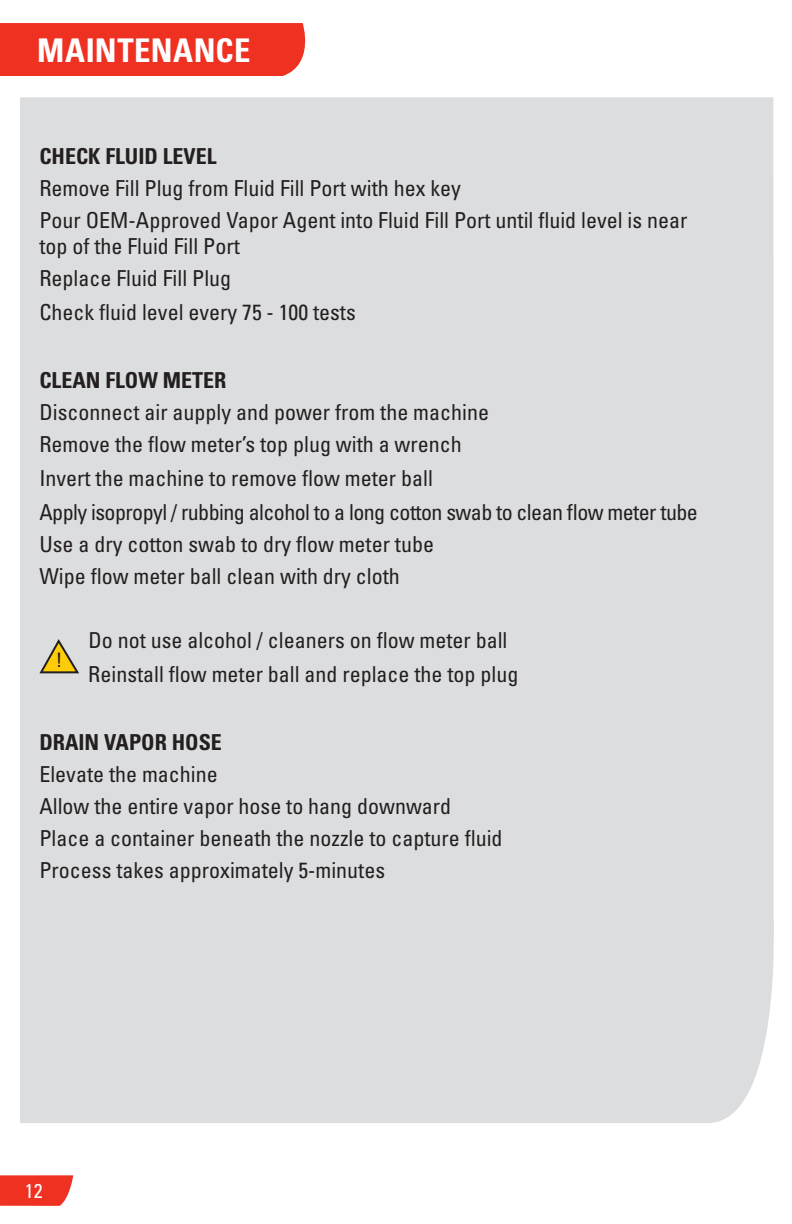
<style>
.page{position:relative;width:792px;height:1224px;background:#fff}
.page>*{position:absolute;margin:0;border:0;box-sizing:border-box;transform-origin:0 0}
.t1{font:700 condensed 32.6px "Univers LT Std";letter-spacing:.02em;color:#fff}
.t2{font:condensed 22px/26.4px "Univers LT Std";color:#231f20}
.t3{font:condensed 22px "Univers LT Std";letter-spacing:-.025em;color:#231f20}
.t4{font:700 condensed 22px "Univers LT Std";color:#231f20}
.t5{font:condensed 20px "Univers LT Std";color:#fff}
.t6{font:condensed 20px "Univers LT Std";color:#231f20}
</style>
<div class="page">
<svg style="left:0;top:1175px;width:73px;height:31px;background:#f04133"></svg>
<div style="left:0;top:23px;width:306px;height:53px;background:#ef3122"></div>
<div style="left:20px;top:97px;width:754px;height:1026px;background:#dcdddf"></div>
<svg style="left:38px;top:638px;width:43px;height:36px;background:#ccbd83"></svg>
<p class="t1" style="left:37px;top:30px;width:215px">MAINTENANCE</p>
<p class="t4" style="left:39px;top:143px;width:179px">CHECK FLUID LEVEL</p>
<p class="t2" style="left:39px;top:175px;width:423px">Remove Fill Plug from Fluid Fill Port with hex key</p>
<p class="t2" style="left:39px;top:207px;width:649px">Pour OEM-Approved Vapor Agent into Fluid Fill Port until fluid level is near top of the Fluid Fill Port</p>
<p class="t2" style="left:39px;top:265px;width:193px">Replace Fluid Fill Plug</p>
<p class="t2" style="left:39px;top:299px;width:318px">Check fluid level every 75 - 100 tests</p>
<p class="t4" style="left:39px;top:367px;width:188px">CLEAN FLOW METER</p>
<p class="t2" style="left:39px;top:399px;width:451px">Disconnect air aupply and power from the machine</p>
<p class="t2" style="left:39px;top:431px;width:424px">Remove the flow meter’s top plug with a wrench</p>
<p class="t2" style="left:39px;top:465px;width:395px">Invert the machine to remove flow meter ball</p>
<p class="t3" style="left:39px;top:498px;width:660px">Apply isopropyl / rubbing alcohol to a long cotton swab to clean flow meter tube</p>
<p class="t2" style="left:39px;top:531px;width:396px">Use a dry cotton swab to dry flow meter tube</p>
<p class="t2" style="left:39px;top:563px;width:362px">Wipe flow meter ball clean with dry cloth</p>
<p class="t6" style="left:56px;top:647px;width:8px">!</p>
<p class="t2" style="left:88px;top:627px;width:421px">Do not use alcohol / cleaners on flow meter ball</p>
<p class="t2" style="left:88px;top:661px;width:432px">Reinstall flow meter ball and replace the top plug</p>
<p class="t4" style="left:39px;top:729px;width:184px">DRAIN VAPOR HOSE</p>
<p class="t2" style="left:39px;top:761px;width:180px">Elevate the machine</p>
<p class="t2" style="left:39px;top:793px;width:413px">Allow the entire vapor hose to hang downward</p>
<p class="t2" style="left:39px;top:825px;width:465px">Place a container beneath the nozzle to capture fluid</p>
<p class="t2" style="left:39px;top:857px;width:347px">Process takes approximately 5-minutes</p>
<p class="t5" style="left:25px;top:1178px;width:19px">12</p>
</div>
